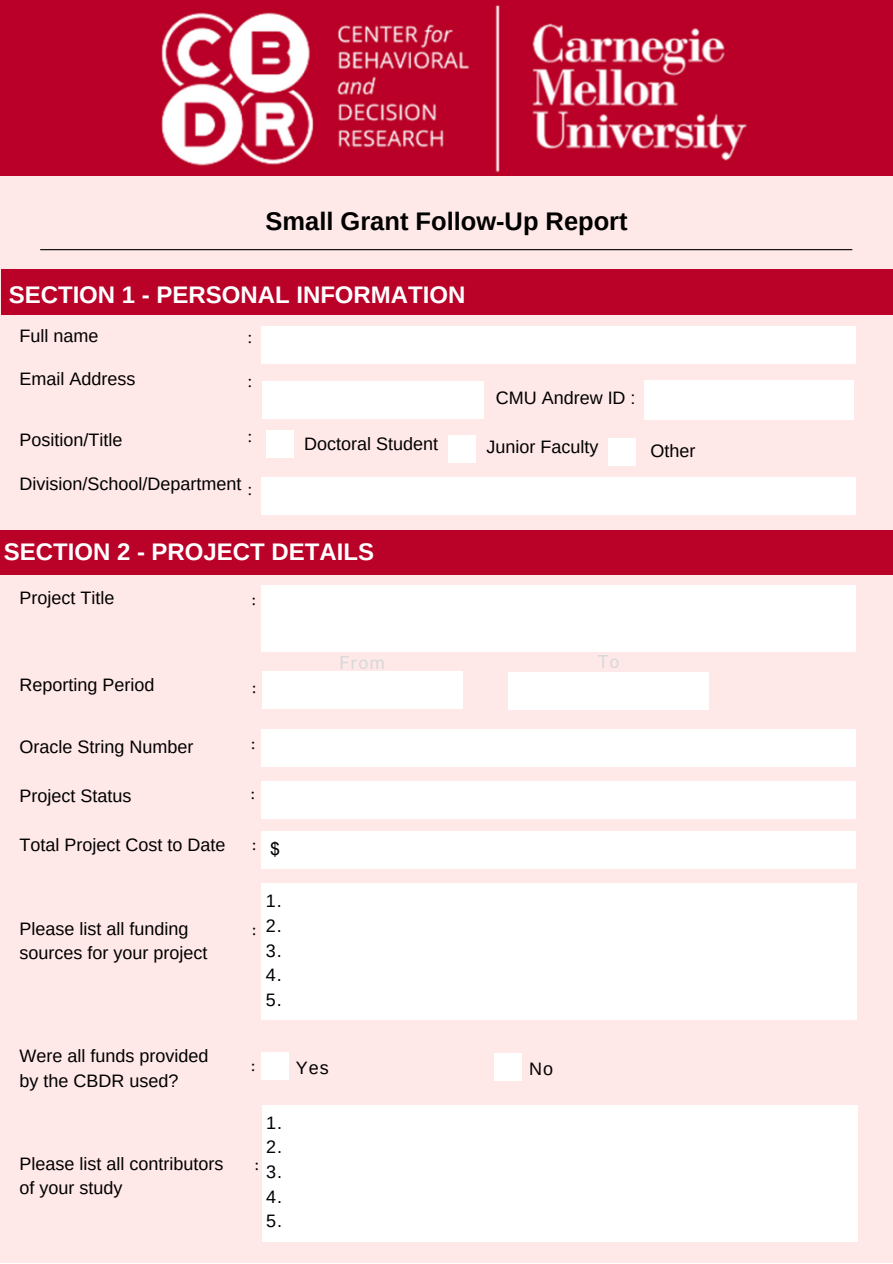
<style>
.page{position:relative;width:893px;height:1264px;background:#fff}
.page>*{position:absolute;margin:0;border:0;box-sizing:border-box;transform-origin:0 0}
.t1{font:700 25.5px "Arimo";color:#000}
.t2{font:700 24px "Arimo";color:#fff}
.t3{font:18px/24.8px "Arimo";color:#000}
.t4{font:18px "Minion Pro";color:#000}
.t5{font:18px "Public Sans";letter-spacing:.05em;color:#d9d9d9}
.t6{font:18px "Te X Gyre Termes";color:#000}
.t7{font:18px "Arial";color:#000}
</style>
<div class="page">
<div style="left:0;top:0;width:892px;height:1262px;background:#ffe8e8"></div>
<img style="left:0;top:0;width:892px;height:175px">
<hr style="left:40px;top:249px;width:812px;height:1px;background:#000">
<div style="left:1px;top:270px;width:891px;height:44px;background:#ba0128"></div>
<div style="left:262px;top:326px;width:593px;height:38px;background:#fff"></div>
<div style="left:262px;top:381px;width:221px;height:37px;background:#fff"></div>
<div style="left:644px;top:380px;width:209px;height:40px;background:#fff"></div>
<div style="left:266px;top:431px;width:27px;height:27px;background:#fff"></div>
<div style="left:449px;top:435px;width:27px;height:27px;background:#fff"></div>
<div style="left:608px;top:438px;width:27px;height:27px;background:#fff"></div>
<div style="left:262px;top:477px;width:593px;height:37px;background:#fff"></div>
<div style="left:0;top:530px;width:892px;height:44px;background:#ba0128"></div>
<div style="left:262px;top:584px;width:593px;height:67px;background:#fff"></div>
<div style="left:262px;top:728px;width:593px;height:38px;background:#fff"></div>
<div style="left:262px;top:780px;width:593px;height:38px;background:#fff"></div>
<div style="left:262px;top:831px;width:593px;height:37px;background:#fff"></div>
<div style="left:261px;top:883px;width:596px;height:136px;background:#fff"></div>
<div style="left:262px;top:1104px;width:595px;height:137px;background:#fff"></div>
<div style="left:262px;top:1052px;width:27px;height:27px;background:#fff"></div>
<div style="left:495px;top:1053px;width:27px;height:27px;background:#fff"></div>
<div style="left:262px;top:671px;width:200px;height:38px;background:#fff"></div>
<div style="left:508px;top:672px;width:200px;height:37px;background:#fff"></div>
<h1 class="t1" style="left:265px;top:207px;width:363px">Small Grant Follow-Up Report</h1>
<h2 class="t2" style="left:9px;top:281px;width:458px">SECTION 1 - PERSONAL INFORMATION</h2>
<p class="t3" style="left:20px;top:323px;width:80px">Full name</p>
<p class="t3" style="left:20px;top:367px;width:117px">Email Address</p>
<p class="t6" style="left:247px;top:324px;width:6px">:</p>
<p class="t6" style="left:247px;top:367px;width:6px">:</p>
<p class="t3" style="left:495px;top:385px;width:141px">CMU Andrew ID :</p>
<p class="t3" style="left:20px;top:427px;width:104px">Position/Title</p>
<p class="t3" style="left:20px;top:471px;width:223px">Division/School/Department</p>
<p class="t6" style="left:247px;top:423px;width:6px">:</p>
<p class="t6" style="left:247px;top:475px;width:6px">:</p>
<p class="t3" style="left:304px;top:431px;width:135px">Doctoral Student</p>
<p class="t3" style="left:486px;top:435px;width:113px">Junior Faculty</p>
<p class="t3" style="left:650px;top:438px;width:46px">Other</p>
<h2 class="t2" style="left:4px;top:538px;width:371px">SECTION 2 - PROJECT DETAILS</h2>
<p class="t3" style="left:20px;top:585px;width:96px">Project Title</p>
<p class="t4" style="left:252px;top:587px;width:6px">:</p>
<p class="t3" style="left:20px;top:672px;width:136px">Reporting Period</p>
<p class="t3" style="left:20px;top:734px;width:175px">Oracle String Number</p>
<p class="t3" style="left:20px;top:783px;width:113px">Project Status</p>
<p class="t3" style="left:20px;top:832px;width:207px">Total Project Cost to Date</p>
<p class="t3" style="left:20px;top:916px;width:189px">Please list all funding sources for your project</p>
<p class="t3" style="left:20px;top:1043px;width:190px">Were all funds provided by the CBDR used?</p>
<p class="t3" style="left:20px;top:1151px;width:205px">Please list all contributors of your study</p>
<p class="t4" style="left:252px;top:674px;width:6px">:</p>
<p class="t4" style="left:251px;top:731px;width:6px">:</p>
<p class="t4" style="left:251px;top:781px;width:6px">:</p>
<p class="t4" style="left:252px;top:832px;width:6px">:</p>
<p class="t7" style="left:270px;top:836px;width:12px">$</p>
<p class="t4" style="left:252px;top:917px;width:6px">:</p>
<p class="t3" style="left:266px;top:888px;width:17px;text-align:justify">1.<br>2.<br>3.<br>4.<br>5.</p>
<p class="t5" style="left:339px;top:652px;width:47px">From</p>
<p class="t5" style="left:598px;top:651px;width:23px">To</p>
<p class="t4" style="left:251px;top:1052px;width:6px">:</p>
<p class="t3" style="left:296px;top:1055px;width:34px">Yes</p>
<p class="t3" style="left:529px;top:1056px;width:25px">No</p>
<p class="t4" style="left:255px;top:1152px;width:6px">:</p>
<p class="t3" style="left:266px;top:1109px;width:17px;text-align:justify">1.<br>2.<br>3.<br>4.<br>5.</p>
</div>
